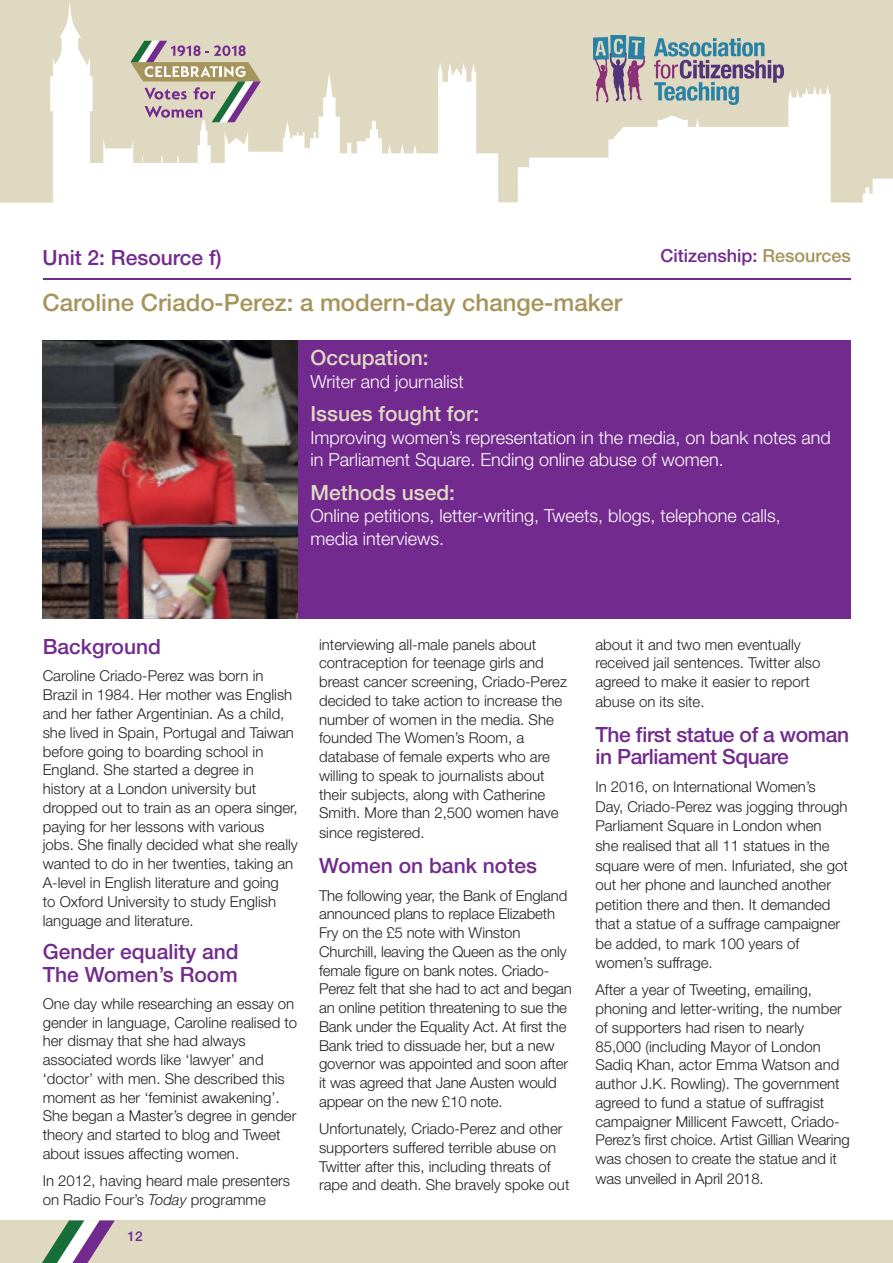
<style>
.page{position:relative;width:893px;height:1263px;background:#fff}
.page>*{position:absolute;margin:0;border:0;box-sizing:border-box;transform-origin:0 0}
.t1{font:500 24px "Helvetica Neue";color:#a5945b}
.t2{font:500 21px/22.5px "Helvetica Neue";color:#722a8e}
.t3{font:500 21px/22.5px "Helvetica Neue";letter-spacing:-.02em;color:#722a8e}
.t4{font:500 21px "Helvetica Neue";color:#e0d9c2}
.t5{font:300 18px/22.5px "Helvetica Neue";color:#fff}
.t6{font:500 18px "Helvetica Neue";color:#722a8e}
.t7{font:300 15px/18.8px "Helvetica Neue";color:#231f20}
.t8{font:500 13.5px "Helvetica Neue";color:#722a8e}
.s1{color:#a5945b}
.s2{font-style:italic}
</style>
<div class="page">
<svg style="left:0;top:0;width:893px;height:203px;fill:#e0d9c2"></svg>
<div style="left:0;top:1220px;width:893px;height:43px;background:#e0d9c2"></div>
<svg style="left:42px;top:1220px;width:73px;height:43px"></svg>
<svg style="left:131px;top:41px;width:130px;height:81px;background:#c1b5a9"></svg>
<img style="left:593px;top:35px;width:190px;height:69px">
<hr style="left:43px;top:278px;width:807px;height:2px;background:#722a8e">
<img style="left:43px;top:340px;width:255px;height:279px">
<div style="left:298px;top:340px;width:552px;height:279px;background:#722a8e"></div>
<p class="t6" style="left:660px;top:245px;width:192px">Citizenship: <span class="s1">Resources</span></p>
<h2 class="t2" style="left:43px;top:246px;width:180px">Unit 2: Resource f)</h2>
<h1 class="t1" style="left:43px;top:288px;width:581px">Caroline Criado-Perez: a modern-day change-maker</h1>
<h2 class="t4" style="left:310px;top:345px;width:120px">Occupation:</h2>
<p class="t5" style="left:310px;top:369px;width:155px">Writer and journalist</p>
<h2 class="t4" style="left:310px;top:401px;width:170px">Issues fought for:</h2>
<p class="t5" style="left:310px;top:426px;width:522px">Improving women’s representation in the media, on bank notes and in Parliament Square. Ending online abuse of women.</p>
<h2 class="t4" style="left:310px;top:480px;width:146px">Methods used:</h2>
<p class="t5" style="left:310px;top:504px;width:472px">Online petitions, letter-writing, Tweets, blogs, telephone calls, media interviews.</p>
<h2 class="t2" style="left:43px;top:635px;width:120px">Background</h2>
<p class="t7" style="left:43px;top:666px;width:257px">Caroline Criado-Perez was born in Brazil in 1984. Her mother was English and her father Argentinian. As a child, she lived in Spain, Portugal and Taiwan before going to boarding school in England. She started a degree in history at a London university but dropped out to train as an opera singer, paying for her lessons with various jobs. She finally decided what she really wanted to do in her twenties, taking an A-level in English literature and going<br>to Oxford University to study English language and literature.</p>
<h2 class="t2" style="left:43px;top:940px;width:198px">Gender equality and<br>The Women’s Room</h2>
<p class="t7" style="left:43px;top:994px;width:256px">One day while researching an essay on gender in language, Caroline realised to her dismay that she had always associated words like ‘lawyer’ and ‘doctor’ with men. She described this moment as her ‘feminist awakening’.<br>She began a Master’s degree in gender theory and started to blog and Tweet about issues affecting women.</p>
<p class="t7" style="left:43px;top:1171px;width:249px">In 2012, having heard male presenters on Radio Four’s <span class="s2">Today</span> programme</p>
<p class="t8" style="left:128px;top:1228px;width:17px">12</p>
<p class="t7" style="left:319px;top:635px;width:249px">interviewing all-male panels about contraception for teenage girls and breast cancer screening, Criado-Perez decided to take action to increase the number of women in the media. She founded The Women’s Room, a database of female experts who are willing to speak to journalists about their subjects, along with Catherine Smith. More than 2,500 women have since registered.</p>
<h2 class="t2" style="left:319px;top:854px;width:219px">Women on bank notes</h2>
<p class="t7" style="left:319px;top:885px;width:254px">The following year, the Bank of England announced plans to replace Elizabeth Fry on the £5 note with Winston Churchill, leaving the Queen as the only female figure on bank notes. Criado-Perez felt that she had to act and began an online petition threatening to sue the Bank under the Equality Act. At first the Bank tried to dissuade her, but a new governor was appointed and soon after it was agreed that Jane Austen would appear on the new £10 note.</p>
<p class="t7" style="left:319px;top:1119px;width:252px">Unfortunately, Criado-Perez and other supporters suffered terrible abuse on Twitter after this, including threats of rape and death. She bravely spoke out</p>
<p class="t7" style="left:595px;top:634px;width:227px">about it and two men eventually received jail sentences. Twitter also agreed to make it easier to report abuse on its site.</p>
<h2 class="t3" style="left:595px;top:723px;width:255px">The first statue of a woman in Parliament Square</h2>
<p class="t7" style="left:595px;top:777px;width:254px;line-height:19.5px">In 2016, on International Women’s<br>Day, Criado-Perez was jogging through Parliament Square in London when she realised that all 11 statues in the square were of men. Infuriated, she got out her phone and launched another petition there and then. It demanded that a statue of a suffrage campaigner be added, to mark 100 years of women’s suffrage.</p>
<p class="t7" style="left:595px;top:980px;width:256px">After a year of Tweeting, emailing, phoning and letter-writing, the number of supporters had risen to nearly 85,000 (including Mayor of London Sadiq Khan, actor Emma Watson and author J.K. Rowling). The government agreed to fund a statue of suffragist campaigner Millicent Fawcett, Criado-Perez’s first choice. Artist Gillian Wearing was chosen to create the statue and it was unveiled in April 2018.</p>
</div>
